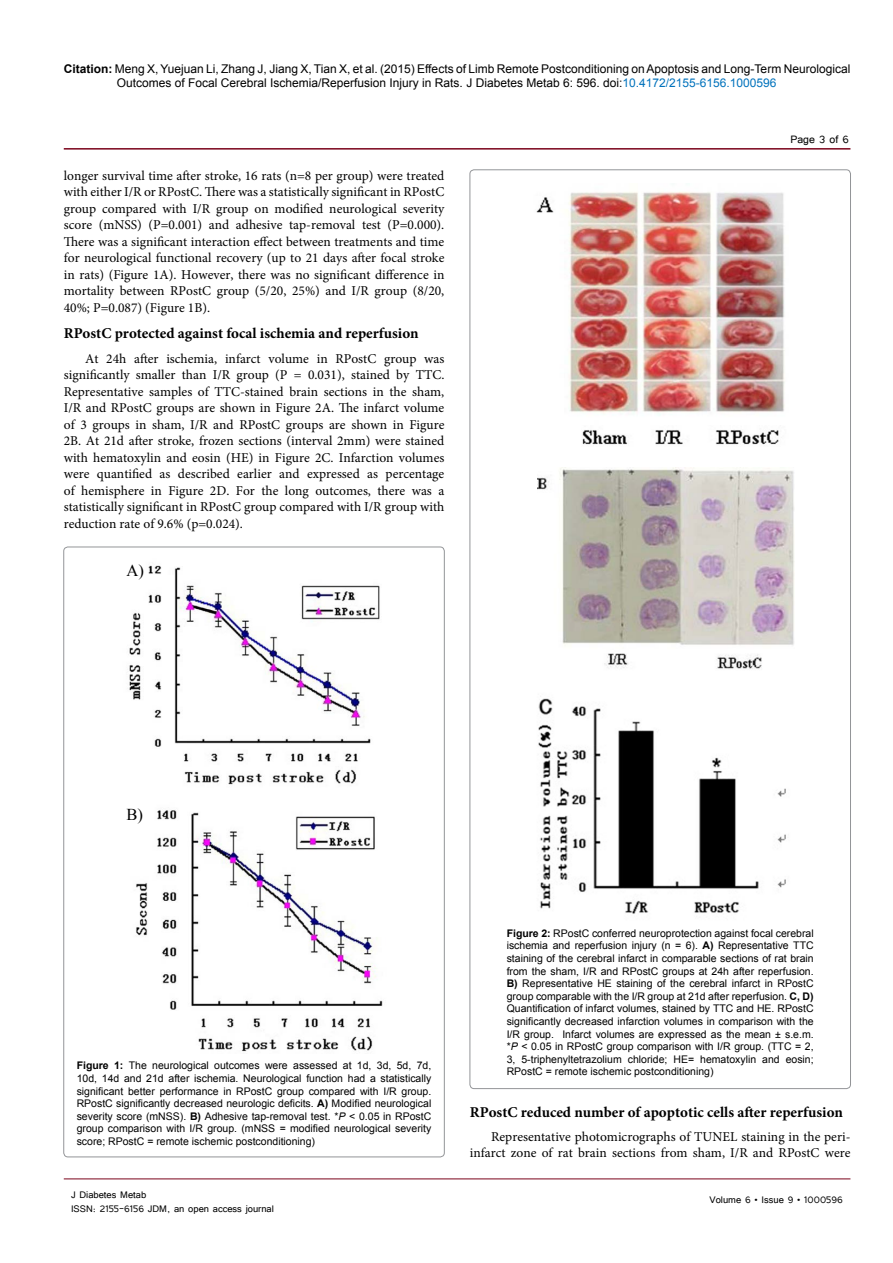
<style>
.page{position:relative;width:893px;height:1263px;background:#fff}
.page>*{position:absolute;margin:0;border:0;box-sizing:border-box;transform-origin:0 0}
.t1{font:16.5px "Times New Roman";color:#000}
.t2{font:700 15px "Minion Pro";color:#000}
.t3{font:13.5px/16.5px "Minion Pro";color:#000;text-align:justify}
.t4{font:13.5px "Tunga";color:#000}
.t5{font:12px/14.4px "Arial";color:#000}
.t6{font:12px/14.4px "Tunga";color:#000}
.t7{font:10.5px/12.6px "Arial";color:#000;text-align:justify}
.s1{font-weight:700}
.s2{color:#0072bc}
.s3{font-style:italic}
</style>
<div class="page">
<hr style="left:64px;top:148px;width:786px;height:2px;background:#7a031b">
<hr style="left:64px;top:1179px;width:786px;height:1px;background:#7a031b">
<img style="left:129px;top:565px;width:254px;height:487px">
<img style="left:536px;top:192px;width:249px;height:253px">
<img style="left:538px;top:467px;width:257px;height:202px">
<img style="left:538px;top:698px;width:248px;height:216px">
<p class="t5" style="left:117px;top:61px;width:735px;text-indent:-53px"><span class="s1">Citation:</span> Meng X, Yuejuan Li, Zhang J, Jiang X, Tian X, et al. (2015) Effects of Limb Remote Postconditioning on Apoptosis and Long-Term Neurological<br>Outcomes of Focal Cerebral Ischemia/Reperfusion Injury in Rats. J Diabetes Metab 6: 596. doi:<span class="s2">10.4172/2155-6156.1000596</span></p>
<p class="t3" style="left:64px;top:167px;width:382px">longer survival time after stroke, 16 rats (n=8 per group) were treated with either I/R or RPostC. There was a statistically significant in RPostC group compared with I/R group on modified neurological severity score (mNSS) (P=0.001) and adhesive tap-removal test (P=0.000).<br>There was a significant interaction effect between treatments and time for neurological functional recovery (up to 21 days after focal stroke in rats) (Figure 1A). However, there was no significant difference in mortality between RPostC group (5/20, 25%) and I/R group (8/20, 40%; P=0.087) (Figure 1B).</p>
<p class="t2" style="left:64px;top:323px;width:356px">RPostC protected against focal ischemia and reperfusion</p>
<p class="t3" style="left:64px;top:350px;width:382px;text-indent:21px">At 24h after ischemia, infarct volume in RPostC group was significantly smaller than I/R group (P = 0.031), stained by TTC.<br>Representative samples of TTC-stained brain sections in the sham, I/R and RPostC groups are shown in Figure 2A. The infarct volume of 3 groups in sham, I/R and RPostC groups are shown in Figure 2B. At 21d after stroke, frozen sections (interval 2mm) were stained with hematoxylin and eosin (HE) in Figure 2C. Infarction volumes were quantified as described earlier and expressed as percentage of hemisphere in Figure 2D. For the long outcomes, there was a statistically significant in RPostC group compared with I/R group with reduction rate of 9.6% (p=0.024).</p>
<p class="t1" style="left:126px;top:559px;width:19px">A)</p>
<p class="t4" style="left:790px;top:131px;width:60px">Page 3 of 6</p>
<p class="t1" style="left:126px;top:803px;width:18px">B)</p>
<p class="t7" style="left:77px;top:1059px;width:356px"><span class="s1">Figure 1:</span> The neurological outcomes were assessed at 1d, 3d, 5d, 7d, 10d, 14d and 21d after ischemia. Neurological function had a statistically significant better performance in RPostC group compared with I/R group.<br>RPostC significantly decreased neurologic deficits. <span class="s1">A)</span> Modified neurological severity score (mNSS). <span class="s1">B)</span> Adhesive tap-removal test. *<span class="s3">P</span> &lt; 0.05 in RPostC group comparison with I/R group. (mNSS = modified neurological severity score; RPostC = remote ischemic postconditioning)</p>
<p class="t6" style="left:71px;top:1186px;width:204px">J Diabetes Metab<br>ISSN: 2155-6156 JDM, an open access journal</p>
<p class="t7" style="left:507px;top:927px;width:308px"><span class="s1">Figure 2:</span> RPostC conferred neuroprotection against focal cerebral ischemia and reperfusion injury (n = 6). <span class="s1">A)</span> Representative TTC staining of the cerebral infarct in comparable sections of rat brain from the sham, I/R and RPostC groups at 24h after reperfusion.<br><span class="s1">B)</span> Representative HE staining of the cerebral infarct in RPostC group comparable with the I/R group at 21d after reperfusion. <span class="s1">C, D)<br></span>Quantification of infarct volumes, stained by TTC and HE. RPostC significantly decreased infarction volumes in comparison with the I/R group. Infarct volumes are expressed as the mean ± s.e.m. *<span class="s3">P</span> &lt; 0.05 in RPostC group comparison with I/R group. (TTC = 2, 3, 5-triphenyltetrazolium chloride; HE= hematoxylin and eosin; RPostC = remote ischemic postconditioning)</p>
<p class="t2" style="left:470px;top:1101px;width:375px">RPostC reduced number of apoptotic cells after reperfusion</p>
<p class="t3" style="left:470px;top:1129px;width:382px;text-align:right">Representative photomicrographs of TUNEL staining in the peri&shy;infarct zone of rat brain sections from sham, I/R and RPostC were</p>
<p class="t6" style="left:709px;top:1191px;width:135px">Volume 6 • Issue 9 • 1000596</p>
</div>
